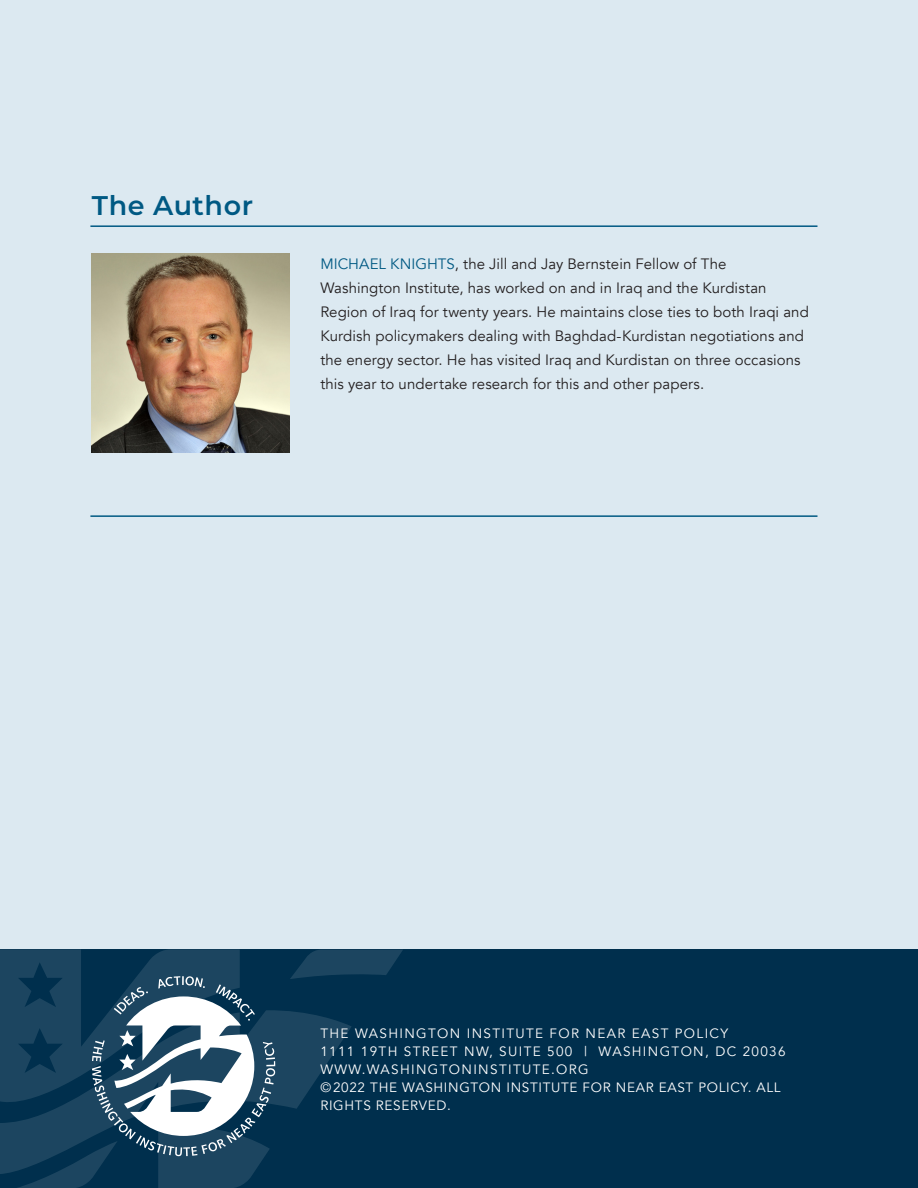
<style>
.page{position:relative;width:918px;height:1188px;background:#dce9f1}
.page>*{position:absolute;margin:0;border:0;box-sizing:border-box;transform-origin:0 0}
.main_title{font:600 27px "Montserrat";letter-spacing:.02em;color:#005983}
.Author_bio{font:15px/24px "Avenir";letter-spacing:.005em;color:#231f20}
.t1{font:13.5px "Avenir";letter-spacing:.1em;color:#fff}
.t2{font:13.5px/18px "Avenir";letter-spacing:.05em;color:#fff}
.s1{color:#005983}
</style>
<div class="page">
<div style="left:0;top:949px;width:918px;height:239px;background:#002f4d"></div>
<svg style="left:290px;top:950px;width:113px;height:29px"></svg>
<svg style="left:275px;top:1010px;width:76px;height:99px;fill:#1c4560"></svg>
<svg style="left:0;top:949px;width:275px;height:239px"></svg>
<hr style="left:90px;top:225px;width:727px;height:2px;background:#005983">
<hr style="left:90px;top:515px;width:727px;height:2px;background:#005983">
<img style="left:92px;top:254px;width:198px;height:198px">
<p class="main_title" style="left:92px;top:186px;width:163px">The Author</p>
<p class="Author_bio" style="left:320px;top:252px;width:490px"><span class="s1">MICHAEL KNIGHTS</span>, the Jill and Jay Bernstein Fellow of The Washington Institute, has worked on and in Iraq and the Kurdistan Region of Iraq for twenty years. He maintains close ties to both Iraqi and Kurdish policymakers dealing with Baghdad-Kurdistan negotiations and the energy sector. He has visited Iraq and Kurdistan on three occasions this year to undertake research for this and other papers.</p>
<p class="t1" style="left:320px;top:1025px;width:409px">THE WASHINGTON INSTITUTE FOR NEAR EAST POLICY</p>
<p class="t1" style="left:320px;top:1043px;width:467px">1111 19TH STREET NW, SUITE 500 | WASHINGTON, DC 20036</p>
<p class="t1" style="left:320px;top:1061px;width:270px">WWW.WASHINGTONINSTITUTE.ORG</p>
<p class="t2" style="left:320px;top:1078px;width:462px">©2022 THE WASHINGTON INSTITUTE FOR NEAR EAST POLICY. ALL<br>RIGHTS RESERVED.</p>
</div>
